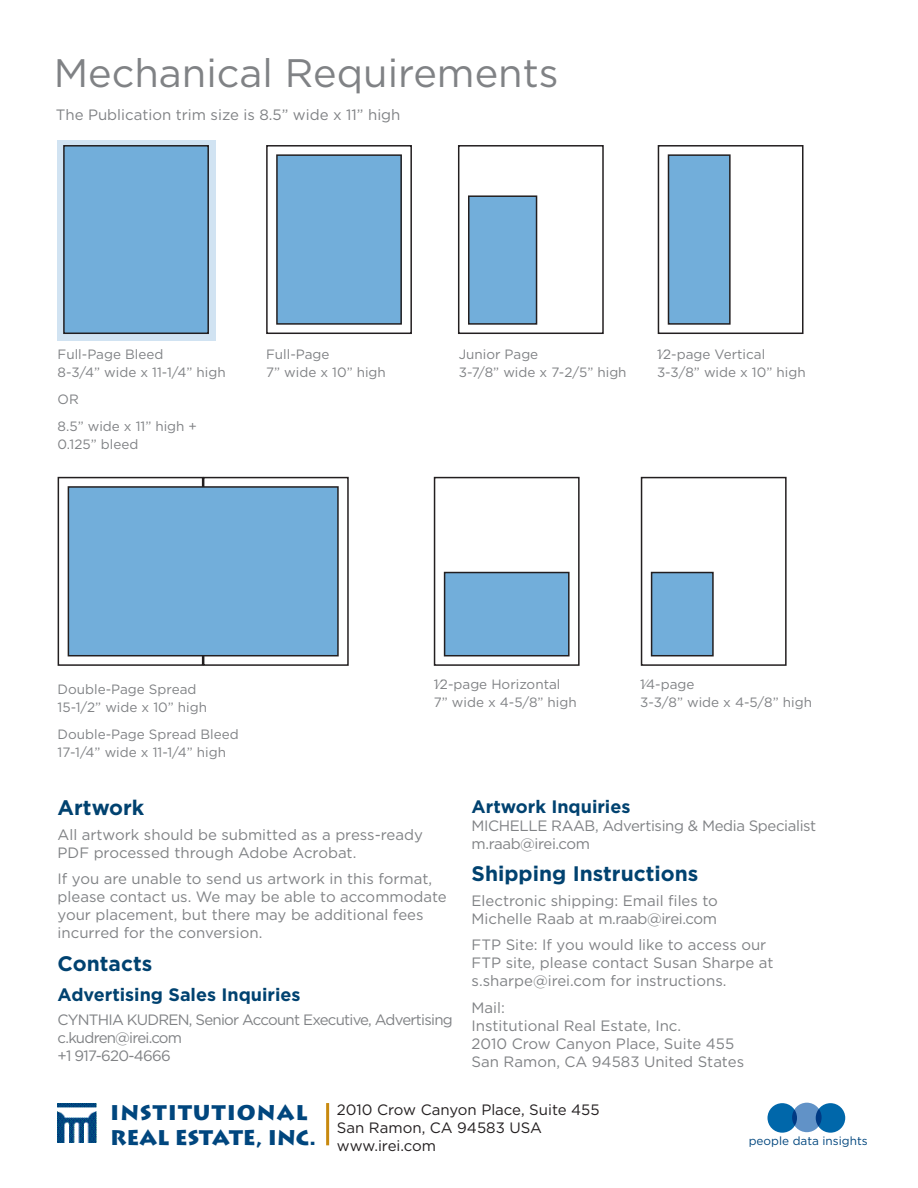
<style>
.page{position:relative;width:918px;height:1188px;background:#fff}
.page>*{position:absolute;margin:0;border:0;box-sizing:border-box;transform-origin:0 0}
.Headline_red{font:39.75px "Gotham";color:#808285}
.Heads-2{font:700 21px "Gotham";color:#004270}
.t1{font:900 21px "Lithos";color:#00467e}
.t2{font:900 21px "Lithos";letter-spacing:.05em;color:#00467e}
.Heads-2-2{font:700 18px "Gotham";color:#004270}
.Text-Body{font:700 18px "Gotham";color:#004270}
.Text-Body-2{font:15px/18px "Gotham";color:#808285}
.Text-Body-3{font:15px/18px "Gotham";letter-spacing:-.05em;color:#808285}
.t3{font:15px/18px "Gotham";color:#231f20}
.Text-Body-4{font:15px/18px "Gotham";letter-spacing:-.025em;color:#808285}
.Text-Fruti_10_Lt{font:13.5px/18px "Gotham";color:#808285}
.Text-Body-5{font:13.5px "Gotham";color:#808285}
.t4{font:11.85px "Gotham";color:#00467e}
</style>
<div class="page">
<img style="left:58px;top:1103px;width:38px;height:40px">
<hr style="left:326px;top:1103px;width:3px;height:42px;background:#c8890e">
<div style="left:767px;top:1103px;width:30px;height:30px;background:#0067aa;border-radius:50%"></div>
<div style="left:792px;top:1103px;width:30px;height:29px;background:#6192c7;border-radius:50%"></div>
<div style="left:816px;top:1103px;width:29px;height:30px;background:#0067aa;border-radius:50%"></div>
<div style="left:203px;top:477px;width:146px;height:189px;border:2px solid #231f20"></div>
<div style="left:266px;top:145px;width:146px;height:189px;border:2px solid #231f20"></div>
<div style="left:277px;top:155px;width:124px;height:169px;background:#72aeda"></div>
<div style="left:276px;top:154px;width:126px;height:171px;border:2px solid #231f20"></div>
<div style="left:58px;top:141px;width:158px;height:200px;background:#d1e3f2"></div>
<div style="left:64px;top:146px;width:144px;height:187px;background:#72aeda"></div>
<div style="left:63px;top:145px;width:146px;height:189px;border:2px solid #231f20"></div>
<div style="left:458px;top:145px;width:146px;height:189px;border:2px solid #231f20"></div>
<div style="left:469px;top:196px;width:68px;height:128px;background:#72aeda"></div>
<div style="left:468px;top:195px;width:69px;height:130px;border:2px solid #231f20"></div>
<div style="left:658px;top:145px;width:146px;height:189px;border:2px solid #231f20"></div>
<div style="left:668px;top:155px;width:62px;height:169px;background:#72aeda"></div>
<div style="left:668px;top:154px;width:63px;height:171px;border:2px solid #231f20"></div>
<div style="left:434px;top:477px;width:146px;height:189px;border:2px solid #231f20"></div>
<div style="left:445px;top:573px;width:124px;height:83px;background:#72aeda"></div>
<div style="left:444px;top:572px;width:126px;height:84px;border:2px solid #231f20"></div>
<div style="left:641px;top:477px;width:146px;height:189px;border:2px solid #231f20"></div>
<div style="left:652px;top:573px;width:61px;height:83px;background:#72aeda"></div>
<div style="left:651px;top:572px;width:63px;height:84px;border:2px solid #231f20"></div>
<div style="left:58px;top:477px;width:145px;height:189px;border:2px solid #231f20"></div>
<div style="left:68px;top:487px;width:270px;height:169px;background:#72aeda"></div>
<div style="left:68px;top:486px;width:271px;height:170px;border:2px solid #231f20"></div>
<p class="Headline_red" style="left:54px;top:47px;width:506px">Mechanical Requirements</p>
<p class="Text-Body-2" style="left:56px;top:105px;width:346px">The Publication trim size is 8.5” wide x 11” high</p>
<p class="Text-Fruti_10_Lt" style="left:58px;top:345px;width:170px">Full-Page Bleed<br>8-3/4” wide x 11-1/4” high</p>
<p class="Text-Fruti_10_Lt" style="left:58px;top:385px;width:141px;line-height:27px">OR<br>8.5” wide x 11” high +</p>
<p class="Text-Fruti_10_Lt" style="left:58px;top:435px;width:82px">0.125” bleed</p>
<p class="Text-Fruti_10_Lt" style="left:266px;top:345px;width:65px">Full-Page</p>
<p class="Text-Fruti_10_Lt" style="left:266px;top:363px;width:121px">7” wide x 10” high</p>
<p class="Text-Fruti_10_Lt" style="left:459px;top:345px;width:81px">Junior Page</p>
<p class="Text-Fruti_10_Lt" style="left:459px;top:363px;width:169px">3-7/8” wide x 7-2/5” high</p>
<p class="Text-Fruti_10_Lt" style="left:657px;top:345px;width:110px">1⁄2-page Vertical</p>
<p class="Text-Fruti_10_Lt" style="left:657px;top:363px;width:150px">3-3/8” wide x 10” high</p>
<p class="Text-Fruti_10_Lt" style="left:58px;top:680px;width:140px">Double-Page Spread</p>
<p class="Text-Body-5" style="left:58px;top:699px;width:151px">15-1/2” wide x 10” high</p>
<p class="Text-Fruti_10_Lt" style="left:58px;top:725px;width:183px">Double-Page Spread Bleed</p>
<p class="Text-Body-5" style="left:58px;top:743px;width:170px">17-1/4” wide x 11-1/4” high</p>
<p class="Text-Fruti_10_Lt" style="left:434px;top:675px;width:128px">1⁄2-page Horizontal</p>
<p class="Text-Fruti_10_Lt" style="left:434px;top:693px;width:145px">7” wide x 4-5/8” high</p>
<p class="Text-Fruti_10_Lt" style="left:640px;top:675px;width:56px">1⁄4-page</p>
<p class="Text-Body-5" style="left:640px;top:693px;width:173px">3-3/8” wide x 4-5/8” high</p>
<p class="Heads-2" style="left:58px;top:794px;width:88px">Artwork</p>
<p class="Text-Body-2" style="left:58px;top:825px;width:367px">All artwork should be submitted as a press-ready<br>PDF processed through Adobe Acrobat.</p>
<p class="Text-Body-2" style="left:58px;top:870px;width:391px">If you are unable to send us artwork in this format, please contact us. We may be able to accommodate your placement, but there may be additional fees incurred for the conversion.</p>
<p class="Heads-2" style="left:58px;top:949px;width:96px">Contacts</p>
<p class="Heads-2-2" style="left:58px;top:983px;width:245px">Advertising Sales Inquiries</p>
<p class="Text-Body-3" style="left:58px;top:1011px;width:397px">CYNTHIA KUDREN, Senior Account Executive, Advertising c.kudren@irei.com<br>+1 917-620-4666</p>
<p class="Text-Body" style="left:472px;top:795px;width:160px">Artwork Inquiries</p>
<p class="Text-Body-4" style="left:472px;top:816px;width:346px">MICHELLE RAAB, Advertising &amp; Media Specialist m.raab@irei.com</p>
<p class="Heads-2" style="left:472px;top:860px;width:228px">Shipping Instructions</p>
<p class="Text-Body-2" style="left:472px;top:891px;width:248px">Electronic shipping: Email files to<br>Michelle Raab at m.raab@irei.com</p>
<p class="Text-Body-2" style="left:472px;top:936px;width:304px">FTP Site: If you would like to access our<br>FTP site, please contact Susan Sharpe at s.sharpe@irei.com for instructions.</p>
<p class="Text-Body-2" style="left:472px;top:998px;width:274px">Mail:<br>Institutional Real Estate, Inc.<br>2010 Crow Canyon Place, Suite 455<br>San Ramon, CA 94583 United States</p>
<p class="t2" style="left:110px;top:1099px;width:199px">INSTITUTIONAL</p>
<p class="t1" style="left:110px;top:1124px;width:207px">REAL ESTATE, INC.</p>
<p class="t3" style="left:337px;top:1101px;width:264px">2010 Crow Canyon Place, Suite 455<br>San Ramon, CA 94583 USA</p>
<p class="t3" style="left:337px;top:1137px;width:101px">www.irei.com</p>
<p class="t4" style="left:749px;top:1133px;width:120px">people data insights</p>
</div>
